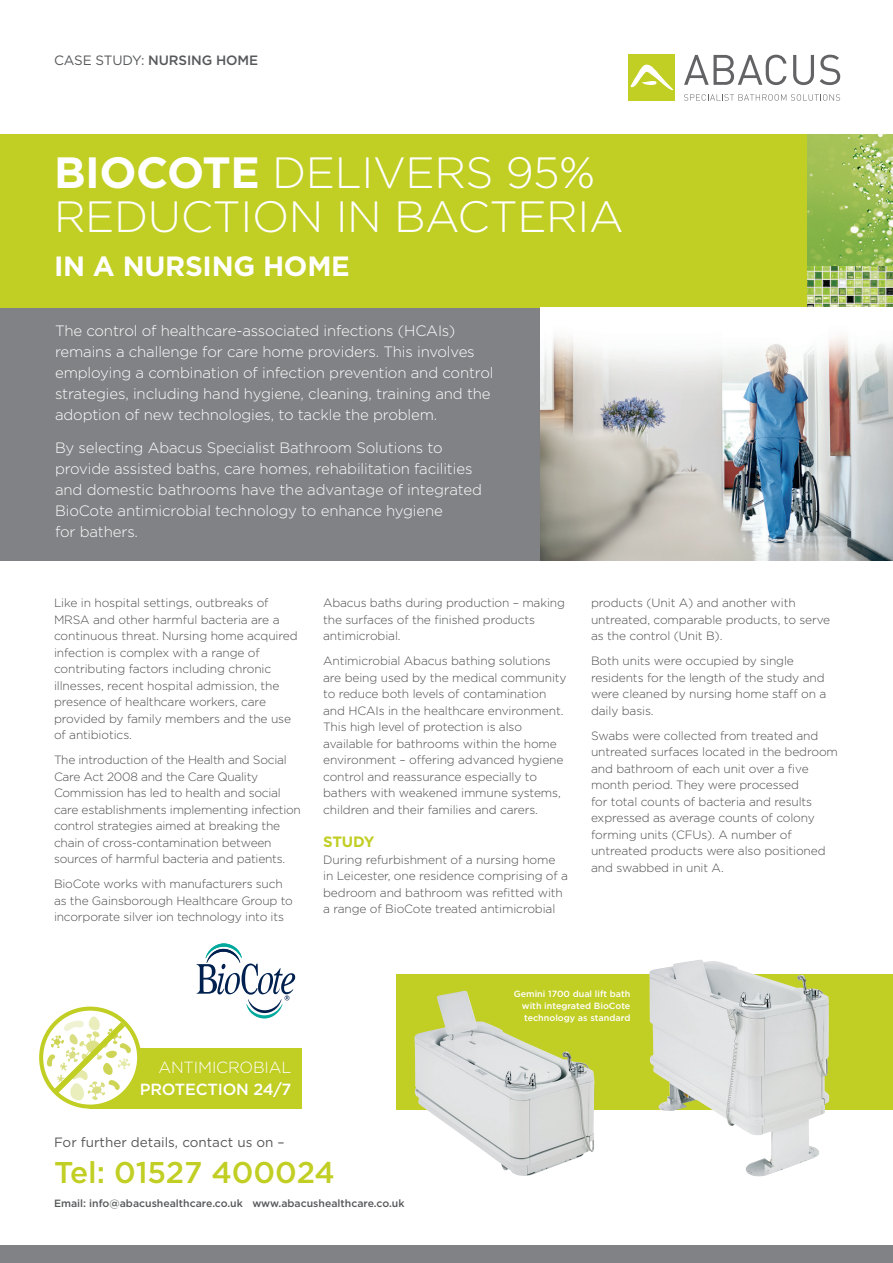
<style>
.page{position:relative;width:893px;height:1263px;background:#fff}
.page>*{position:absolute;margin:0;border:0;box-sizing:border-box;transform-origin:0 0}
.t1{font:300 43.8px/43.8px "Gotham";letter-spacing:-.01em;color:#fff}
.t2{font:500 30px "Gotham";letter-spacing:-.005em;color:#c1ce23}
.t3{font:700 27.9px "Gotham";letter-spacing:-.01em;color:#fff}
.t4{font:500 16.2px "Gotham";letter-spacing:-.01em;color:#fff}
.t5{font:300 16.2px "Gotham";letter-spacing:-.01em;color:#fff}
.t6{font:300 15px/21px "Gotham";letter-spacing:-.01em;color:#fff}
.t7{font:700 15px "Gotham";letter-spacing:-.02em;color:#c1ce23}
.t8{font:13.5px "Gotham";color:#57585a}
.t9{font:500 13.5px "Gotham";letter-spacing:-.01em;color:#57585a}
.t10{font:300 12px/16.5px "Gotham";letter-spacing:-.01em;color:#4b4c4d}
.t11{font:500 10.5px "Gotham";color:#57585a}
.t12{font:500 9px/12px "Gotham";color:#fff;text-align:justify}
.s1{font-weight:400}
.s2{font-weight:700}
</style>
<div class="page">
<div style="left:0;top:135px;width:893px;height:173px;background:#c1ce23"></div>
<div style="left:0;top:308px;width:893px;height:252px;background:#808285"></div>
<div style="left:629px;top:54px;width:46px;height:47px;background:#c1ce23"></div>
<svg style="left:630px;top:64px;width:43px;height:27px"></svg>
<svg style="left:684px;top:94px;width:156px;height:7px"></svg>
<svg style="left:684px;top:55px;width:102px;height:30px"></svg>
<svg style="left:793px;top:55px;width:21px;height:30px"></svg>
<svg style="left:820px;top:55px;width:20px;height:30px"></svg>
<img style="left:808px;top:265px;width:85px;height:43px">
<img style="left:808px;top:135px;width:85px;height:130px">
<img style="left:540px;top:308px;width:353px;height:252px">
<div style="left:396px;top:974px;width:497px;height:136px;background:#c1ce23"></div>
<div style="left:0;top:1246px;width:893px;height:17px;background:#808285"></div>
<img style="left:414px;top:991px;width:180px;height:185px">
<svg style="left:196px;top:943px;width:99px;height:75px"></svg>
<img style="left:649px;top:959px;width:180px;height:218px">
<div style="left:89px;top:1048px;width:213px;height:61px;background:#c1ce23"></div>
<svg style="left:41px;top:1008px;width:98px;height:98px"></svg>
<div style="left:39px;top:1006px;width:102px;height:103px;border:4px solid #c1ce23;border-radius:50%"></div>
<svg style="left:45px;top:1015px;width:88px;height:88px"></svg>
<p class="t9" style="left:54px;top:51px;width:206px"><span class="s1">CASE STUDY:</span> NURSING HOME</p>
<h1 class="t1" style="left:54px;top:150px;width:571px"><span class="s2">BIOCOTE</span> DELIVERS 95%<br>REDUCTION IN BACTERIA</h1>
<h3 class="t3" style="left:54px;top:247px;width:297px">IN A NURSING HOME</h3>
<p class="t6" style="left:55px;top:319px;width:440px">The control of healthcare-associated infections (HCAIs) remains a challenge for care home providers. This involves employing a combination of infection prevention and control strategies, including hand hygiene, cleaning, training and the adoption of new technologies, to tackle the problem.</p>
<p class="t6" style="left:55px;top:437px;width:428px">By selecting Abacus Specialist Bathroom Solutions to provide assisted baths, care homes, rehabilitation facilities and domestic bathrooms have the advantage of integrated BioCote antimicrobial technology to enhance hygiene<br>for bathers.</p>
<p class="t10" style="left:54px;top:594px;width:245px">Like in hospital settings, outbreaks of MRSA and other harmful bacteria are a continuous threat. Nursing home acquired infection is complex with a range of contributing factors including chronic illnesses, recent hospital admission, the presence of healthcare workers, care provided by family members and the use of antibiotics.</p>
<p class="t10" style="left:54px;top:751px;width:248px">The introduction of the Health and Social Care Act 2008 and the Care Quality Commission has led to health and social care establishments implementing infection control strategies aimed at breaking the chain of cross-contamination between sources of harmful bacteria and patients.</p>
<p class="t10" style="left:54px;top:875px;width:240px">BioCote works with manufacturers such as the Gainsborough Healthcare Group to incorporate silver ion technology into its</p>
<p class="t10" style="left:323px;top:594px;width:243px">Abacus baths during production – making the surfaces of the finished products antimicrobial.</p>
<p class="t10" style="left:323px;top:652px;width:245px">Antimicrobial Abacus bathing solutions are being used by the medical community to reduce both levels of contamination and HCAIs in the healthcare environment.<br>This high level of protection is also available for bathrooms within the home environment – offering advanced hygiene control and reassurance especially to bathers with weakened immune systems, children and their families and carers.</p>
<p class="t7" style="left:323px;top:832px;width:53px">STUDY</p>
<p class="t10" style="left:323px;top:851px;width:246px">During refurbishment of a nursing home in Leicester, one residence comprising of a bedroom and bathroom was refitted with a range of BioCote treated antimicrobial</p>
<p class="t10" style="left:591px;top:594px;width:241px">products (Unit A) and another with untreated, comparable products, to serve as the control (Unit B).</p>
<p class="t10" style="left:591px;top:652px;width:237px">Both units were occupied by single residents for the length of the study and were cleaned by nursing home staff on a daily basis.</p>
<p class="t10" style="left:591px;top:727px;width:248px">Swabs were collected from treated and untreated surfaces located in the bedroom and bathroom of each unit over a five month period. They were processed<br>for total counts of bacteria and results expressed as average counts of colony forming units (CFUs). A number of untreated products were also positioned and swabbed in unit A.</p>
<h3 class="t5" style="left:158px;top:1057px;width:134px">ANTIMICROBIAL</h3>
<h3 class="t4" style="left:140px;top:1079px;width:153px">PROTECTION 24/7</h3>
<p class="t8" style="left:54px;top:1133px;width:232px">For further details, contact us on –</p>
<h2 class="t2" style="left:54px;top:1153px;width:282px">Tel: 01527 400024</h2>
<p class="t11" style="left:54px;top:1197px;width:352px">Email: info@abacushealthcare.co.uk www.abacushealthcare.co.uk</p>
<p class="t12" style="left:522px;top:987px;width:110px;text-indent:-8px">Gemini 1700 dual lift bath with integrated BioCote technology as standard</p>
</div>
